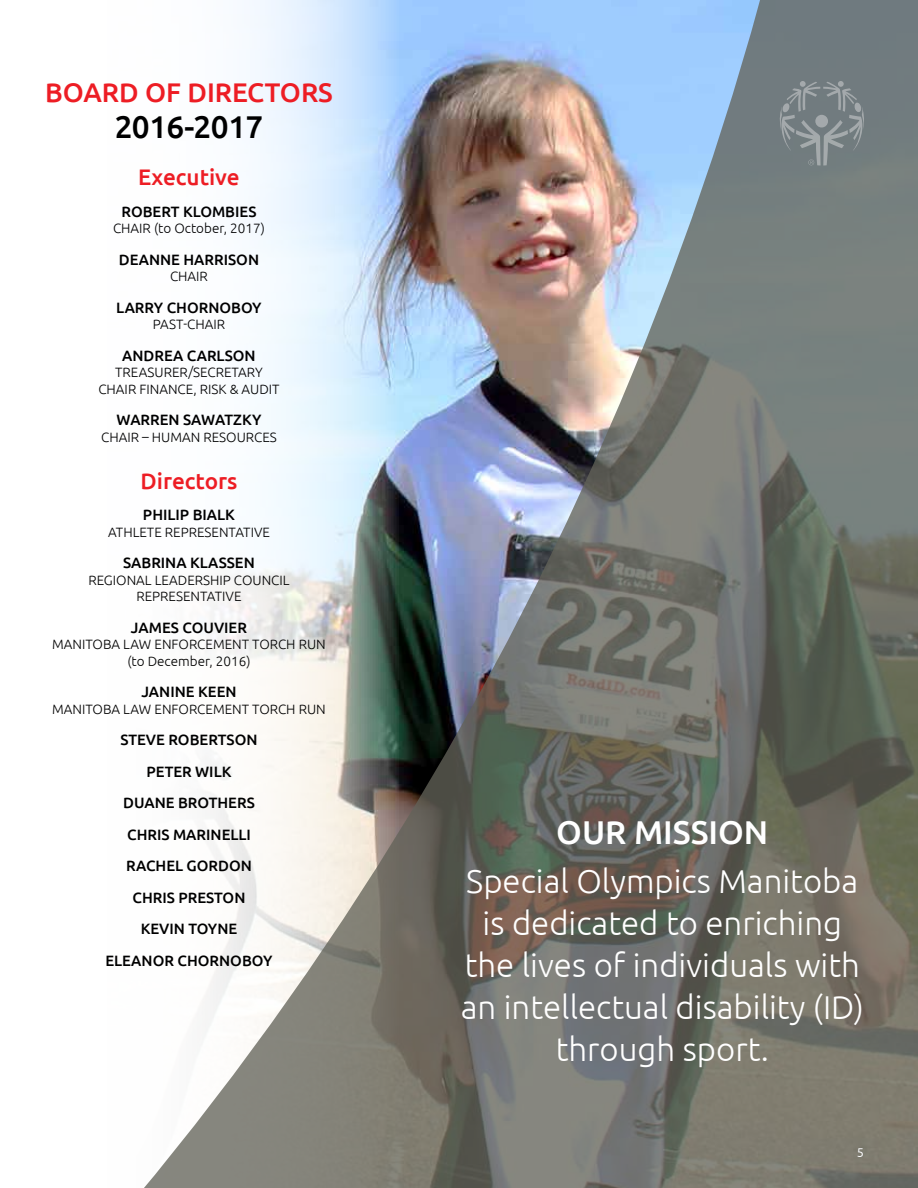
<style>
.page{position:relative;width:918px;height:1188px;background:#fff}
.page>*{position:absolute;margin:0;border:0;box-sizing:border-box;transform-origin:0 0}
.t1{font:300 33px/42px "Ubuntu";color:#fff;text-align:center}
.t2{font:500 33px "Ubuntu";color:#fff}
.t3{font:500 31.5px "Ubuntu";letter-spacing:-.02em;color:#000}
.t4{font:500 27px "Ubuntu";color:#ed1d24}
.t5{font:500 22.5px "Ubuntu";color:#ed1d24}
.t6{font:500 15px/31.5px "Ubuntu";color:#000;text-align:center}
.t7{font:300 13.5px/16.5px "Ubuntu";color:#000;text-align:center}
.t8{font:12.75px "Ubuntu";color:#fff}
</style>
<div class="page">
<img style="left:144px;top:0;width:774px;height:1188px">
<svg style="left:778px;top:81px;width:87px;height:84px;background:#7d8689"></svg>
<h3 class="t4" style="left:45px;top:75px;width:289px">BOARD OF DIRECTORS</h3>
<h2 class="t3" style="left:115px;top:107px;width:150px">2016-2017</h2>
<h3 class="t5" style="left:138px;top:163px;width:103px">Executive</h3>
<p class="t6" style="left:122px;top:195px;width:136px">ROBERT KLOMBIES</p>
<p class="t7" style="left:113px;top:220px;width:153px">CHAIR (to October, 2017)</p>
<p class="t6" style="left:119px;top:243px;width:142px">DEANNE HARRISON</p>
<p class="t7" style="left:170px;top:268px;width:39px">CHAIR</p>
<p class="t6" style="left:116px;top:291px;width:147px">LARRY CHORNOBOY</p>
<p class="t7" style="left:153px;top:316px;width:74px">PAST-CHAIR</p>
<p class="t6" style="left:122px;top:339px;width:135px">ANDREA CARLSON</p>
<p class="t7" style="left:98px;top:364px;width:183px">TREASURER/SECRETARY<br>CHAIR FINANCE, RISK &amp; AUDIT</p>
<p class="t6" style="left:117px;top:404px;width:146px">WARREN SAWATZKY</p>
<p class="t7" style="left:101px;top:428px;width:177px">CHAIR – HUMAN RESOURCES</p>
<h3 class="t5" style="left:140px;top:467px;width:99px">Directors</h3>
<p class="t6" style="left:143px;top:499px;width:94px">PHILIP BIALK</p>
<p class="t7" style="left:108px;top:524px;width:163px">ATHLETE REPRESENTATIVE</p>
<p class="t6" style="left:123px;top:547px;width:133px">SABRINA KLASSEN</p>
<p class="t7" style="left:88px;top:572px;width:203px">REGIONAL LEADERSHIP COUNCIL<br>REPRESENTATIVE</p>
<p class="t6" style="left:131px;top:611px;width:118px">JAMES COUVIER</p>
<p class="t7" style="left:52px;top:636px;width:275px">MANITOBA LAW ENFORCEMENT TORCH RUN (to December, 2016)</p>
<p class="t6" style="left:141px;top:676px;width:97px">JANINE KEEN</p>
<p class="t7" style="left:52px;top:701px;width:275px">MANITOBA LAW ENFORCEMENT TORCH RUN</p>
<p class="t6" style="left:106px;top:724px;width:168px">STEVE ROBERTSON<br>PETER WILK<br>DUANE BROTHERS<br>CHRIS MARINELLI<br>RACHEL GORDON<br>CHRIS PRESTON<br>KEVIN TOYNE<br>ELEANOR CHORNOBOY</p>
<h1 class="t2" style="left:556px;top:812px;width:214px">OUR MISSION</h1>
<h1 class="t1" style="left:461px;top:859px;width:405px">Special Olympics Manitoba is dedicated to enriching the lives of individuals with an intellectual disability (ID) through sport.</h1>
<p class="t8" style="left:857px;top:1145px;width:9px">5</p>
</div>
